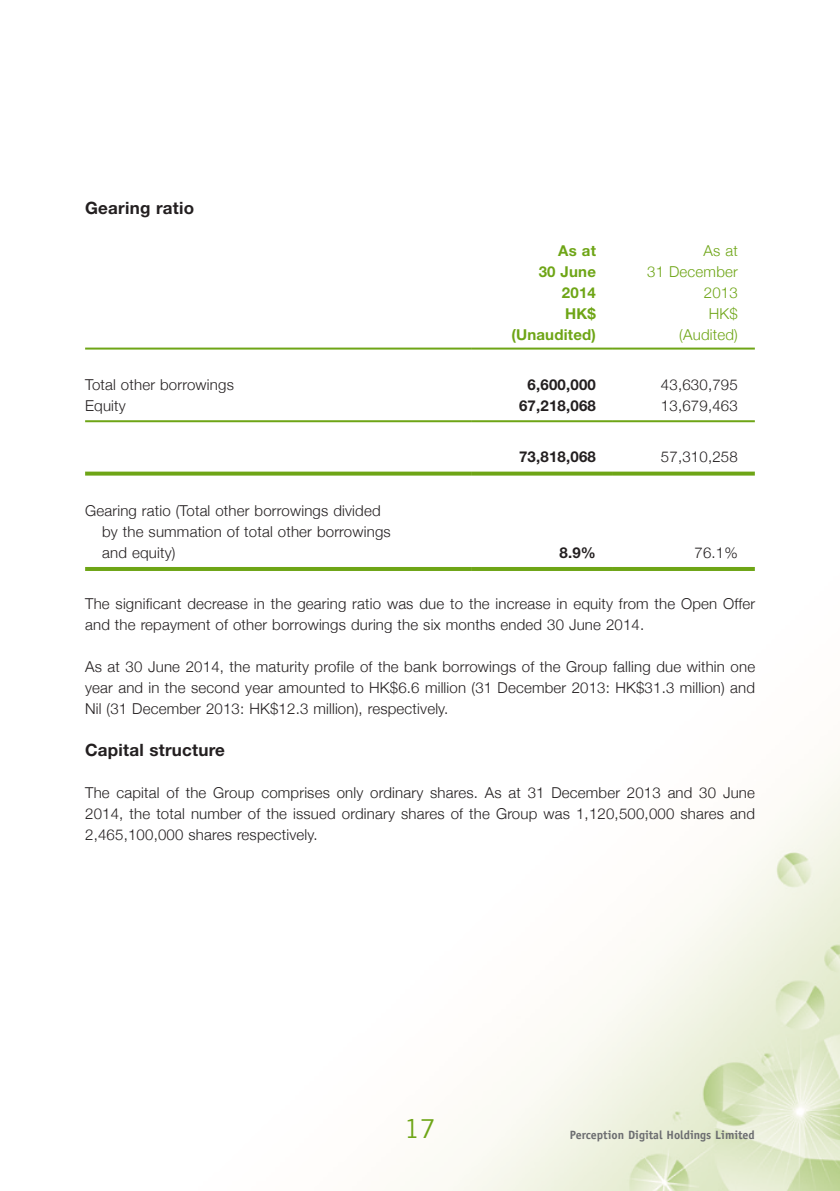
<style>
.page{position:relative;width:840px;height:1191px;background:#fff}
.page>*{position:absolute;margin:0;border:0;box-sizing:border-box;transform-origin:0 0}
.t1{font:26px "Trade Gothic LT Std";color:#6ea516}
.Heading_2{font:700 17px "Helvetica Neue LT Std";letter-spacing:.015em;color:#231f20}
.Body_Text{font:300 15px/21px "Helvetica Neue";letter-spacing:.015em;color:#231f20}
.Body_Text-2{font:700 15px "Helvetica Neue LT Std";letter-spacing:.015em;color:#231f20}
.Body_Text-3{font:300 15px "Helvetica Neue";letter-spacing:.015em;color:#6ea516}
.Body_Text-4{font:700 15px "Helvetica Neue LT Std";letter-spacing:.015em;color:#6ea516}
.t2{font:700 12px "Officina Sans Std";color:#6c6d70}
</style>
<div class="page">
<img style="left:85px;top:347px;width:754px;height:844px">
<hr style="left:85px;top:347px;width:386px;height:2px;background:#6ea516">
<hr style="left:471px;top:347px;width:141px;height:2px;background:#6ea516">
<hr style="left:612px;top:347px;width:142px;height:2px;background:#6ea516">
<hr style="left:85px;top:420px;width:386px;height:2px;background:#6ea516">
<hr style="left:471px;top:420px;width:141px;height:2px;background:#6ea516">
<hr style="left:612px;top:420px;width:142px;height:2px;background:#6ea516">
<svg style="left:85px;top:471px;width:386px;height:4px;background:#83b238"></svg>
<svg style="left:471px;top:471px;width:141px;height:4px"></svg>
<svg style="left:612px;top:471px;width:142px;height:4px"></svg>
<hr style="left:85px;top:567px;width:386px;height:4px;background:#6ea516">
<hr style="left:471px;top:567px;width:141px;height:4px;background:#6ea516">
<hr style="left:612px;top:567px;width:142px;height:4px;background:#6ea516">
<p class="Heading_2" style="left:85px;top:197px;width:110px">Gearing ratio</p>
<p class="Body_Text-4" style="left:558px;top:241px;width:39px">As at</p>
<p class="Body_Text-3" style="left:703px;top:241px;width:36px">As at</p>
<p class="Body_Text-4" style="left:538px;top:262px;width:59px">30 June</p>
<p class="Body_Text-3" style="left:647px;top:262px;width:92px">31 December</p>
<p class="Body_Text-4" style="left:561px;top:283px;width:35px">2014</p>
<p class="Body_Text-3" style="left:703px;top:283px;width:35px">2013</p>
<p class="Body_Text-4" style="left:565px;top:304px;width:32px">HK$</p>
<p class="Body_Text-3" style="left:708px;top:304px;width:31px">HK$</p>
<p class="Body_Text-4" style="left:511px;top:325px;width:86px">(Unaudited)</p>
<p class="Body_Text-3" style="left:679px;top:325px;width:60px">(Audited)</p>
<p class="Body_Text" style="left:85px;top:373px;width:150px">Total other borrowings</p>
<p class="Body_Text-2" style="left:527px;top:375px;width:70px">6,600,000</p>
<p class="Body_Text" style="left:660px;top:373px;width:78px">43,630,795</p>
<p class="Body_Text" style="left:85px;top:394px;width:42px">Equity</p>
<p class="Body_Text-2" style="left:518px;top:396px;width:78px">67,218,068</p>
<p class="Body_Text" style="left:660px;top:394px;width:78px">13,679,463</p>
<p class="Body_Text-2" style="left:518px;top:448px;width:78px">73,818,068</p>
<p class="Body_Text" style="left:660px;top:446px;width:78px">57,310,258</p>
<p class="Body_Text" style="left:102px;top:499px;width:290px;text-indent:-17px">Gearing ratio (Total other borrowings divided by the summation of total other borrowings and equity)</p>
<p class="Body_Text-2" style="left:559px;top:543px;width:38px">8.9%</p>
<p class="Body_Text" style="left:694px;top:541px;width:45px">76.1%</p>
<p class="Body_Text" style="left:85px;top:593px;width:671px">The significant decrease in the gearing ratio was due to the increase in equity from the Open Offer and the repayment of other borrowings during the six months ended 30 June 2014.</p>
<p class="Body_Text" style="left:85px;top:656px;width:671px;text-align:justify">As at 30 June 2014, the maturity profile of the bank borrowings of the Group falling due within one year and in the second year amounted to HK$6.6 million (31 December 2013: HK$31.3 million) and Nil (31 December 2013: HK$12.3 million), respectively.</p>
<p class="Heading_2" style="left:85px;top:739px;width:141px">Capital structure</p>
<p class="Body_Text" style="left:85px;top:782px;width:671px;text-align:justify">The capital of the Group comprises only ordinary shares. As at 31 December 2013 and 30 June 2014, the total number of the issued ordinary shares of the Group was 1,120,500,000 shares and 2,465,100,000 shares respectively.</p>
<h1 class="t1" style="left:404px;top:1112px;width:33px">17</h1>
<p class="t2" style="left:569px;top:1127px;width:186px">Perception Digital Holdings Limited</p>
</div>
